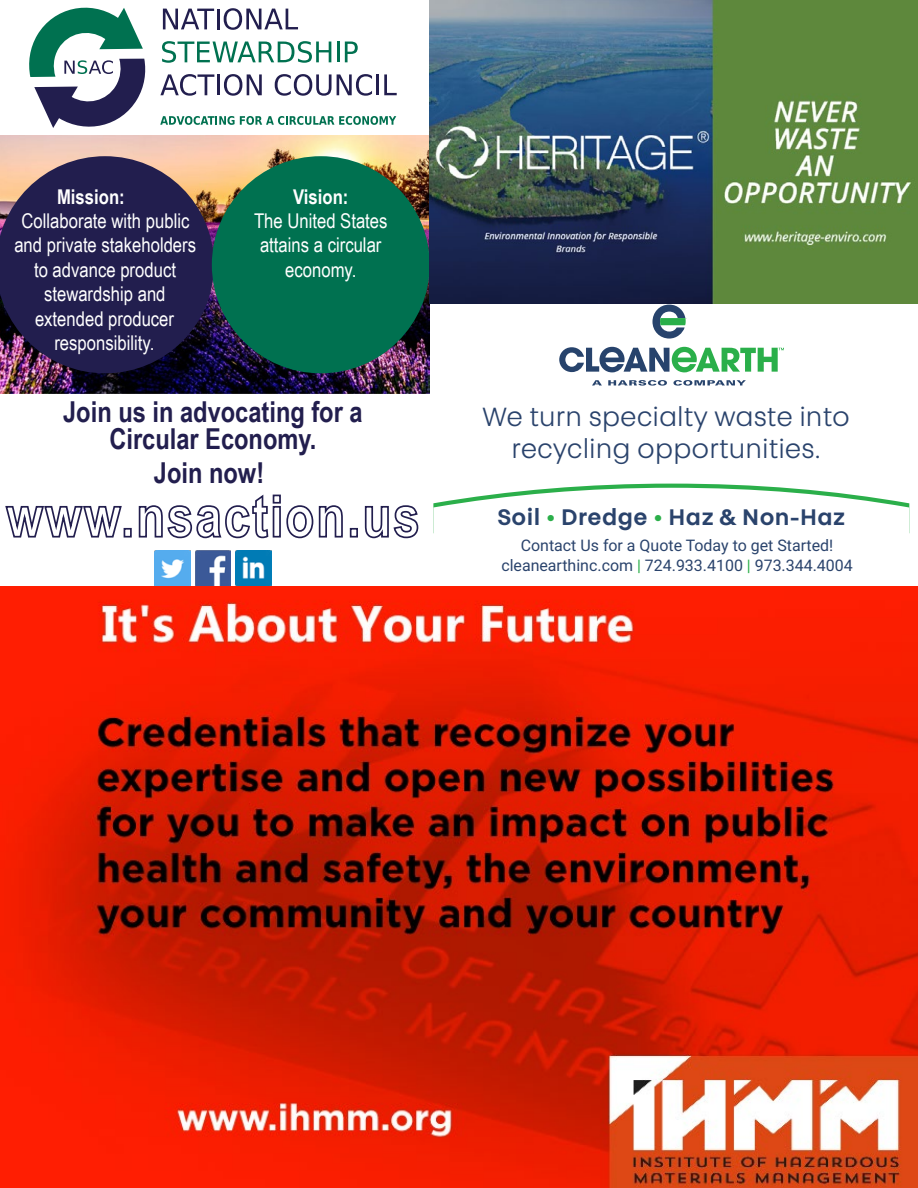
<style>
.page{position:relative;width:918px;height:1188px;background:#fff}
.page>*{position:absolute;margin:0;border:0;box-sizing:border-box;transform-origin:0 0}
.t1{font:700 28.8px/27.2px "Arial Narrow";color:#221e4e;text-align:center}
.t2{font:300 26.1px/31.3px "Touche";color:#2a436c;text-align:center}
.t3{font:300 24.9px "Touche";color:#2a436c}
.t4{font:600 22.35px "Touche";letter-spacing:.02em;color:#2a436c}
.t5{font:20.4px/24.5px "Arial Narrow";color:#fff;text-align:center}
.t6{font:700 20.4px "Arial Narrow";color:#fff}
.t7{font:16.8px "Roboto";color:#2a436c}
.t8{font:15.9px "Roboto";color:#2a436c}
.s1{color:#2baf4a}
</style>
<div class="page">
<img style="left:0;top:136px;width:429px;height:258px">
<svg style="left:29px;top:8px;width:117px;height:120px"></svg>
<svg style="left:163px;top:9px;width:51px;height:20px"></svg>
<hr style="left:217px;top:9px;width:2px;height:20px;background:#221e4e">
<svg style="left:224px;top:8px;width:74px;height:22px"></svg>
<svg style="left:162px;top:41px;width:169px;height:22px"></svg>
<hr style="left:337px;top:42px;width:2px;height:20px;background:#007150">
<svg style="left:345px;top:42px;width:13px;height:20px"></svg>
<svg style="left:160px;top:74px;width:54px;height:22px"></svg>
<hr style="left:217px;top:74px;width:3px;height:21px;background:#221e4e">
<svg style="left:224px;top:74px;width:38px;height:22px"></svg>
<svg style="left:275px;top:74px;width:97px;height:22px"></svg>
<hr style="left:376px;top:74px;width:3px;height:21px;background:#221e4e">
<svg style="left:384px;top:74px;width:13px;height:21px"></svg>
<svg style="left:160px;top:116px;width:236px;height:9px"></svg>
<svg style="left:5px;top:505px;width:117px;height:33px"></svg>
<div style="left:124px;top:528px;width:8px;height:10px;border:2px solid #221e4e"></div>
<svg style="left:138px;top:494px;width:205px;height:45px"></svg>
<div style="left:350px;top:528px;width:8px;height:10px;border:2px solid #221e4e"></div>
<svg style="left:364px;top:505px;width:55px;height:34px"></svg>
<svg style="left:0;top:156px;width:214px;height:217px;background:#382d53"></svg>
<div style="left:212px;top:156px;width:218px;height:217px;background:#007150;border-radius:50%"></div>
<img style="left:236px;top:550px;width:36px;height:36px">
<img style="left:195px;top:550px;width:36px;height:36px">
<img style="left:154px;top:550px;width:36px;height:36px">
<svg style="left:559px;top:347px;width:225px;height:25px"></svg>
<svg style="left:652px;top:305px;width:34px;height:34px"></svg>
<svg style="left:592px;top:380px;width:10px;height:5px"></svg>
<svg style="left:608px;top:380px;width:59px;height:6px"></svg>
<svg style="left:673px;top:380px;width:73px;height:6px"></svg>
<svg style="left:433px;top:484px;width:476px;height:50px"></svg>
<img style="left:430px;top:0;width:487px;height:303px">
<img style="left:0;top:586px;width:918px;height:602px">
<p class="t6" style="left:57px;top:181px;width:69px">Mission:</p>
<p class="t5" style="left:14px;top:208px;width:183px">Collaborate with public and private stakeholders to advance product stewardship and extended producer responsibility.</p>
<p class="t6" style="left:293px;top:181px;width:57px">Vision:</p>
<p class="t5" style="left:254px;top:208px;width:135px">The United States attains a circular economy.</p>
<h1 class="t1" style="left:63px;top:397px;width:301px">Join us in advocating for a<br>Circular Economy.</h1>
<h1 class="t1" style="left:154px;top:458px;width:112px">Join now!</h1>
<p class="t3" style="left:497px;top:388px;width:352px">We turn specialty waste into</p>
<p class="t2" style="left:482px;top:401px;width:369px">We turn specialty waste into recycling opportunities.</p>
<p class="t4" style="left:498px;top:503px;width:349px">Soil <span class="s1">•</span> Dredge <span class="s1">•</span> Haz &amp; Non-Haz</p>
<p class="t7" style="left:507px;top:554px;width:330px">Contact Us for a Quote Today to get Started!</p>
<p class="t8" style="left:521px;top:534px;width:314px">Contact Us for a Quote Today to get Started!</p>
<p class="t8" style="left:501px;top:554px;width:353px">cleanearthinc.com <span class="s1">|</span> 724.933.4100 <span class="s1">|</span> 973.344.4004</p>
</div>
